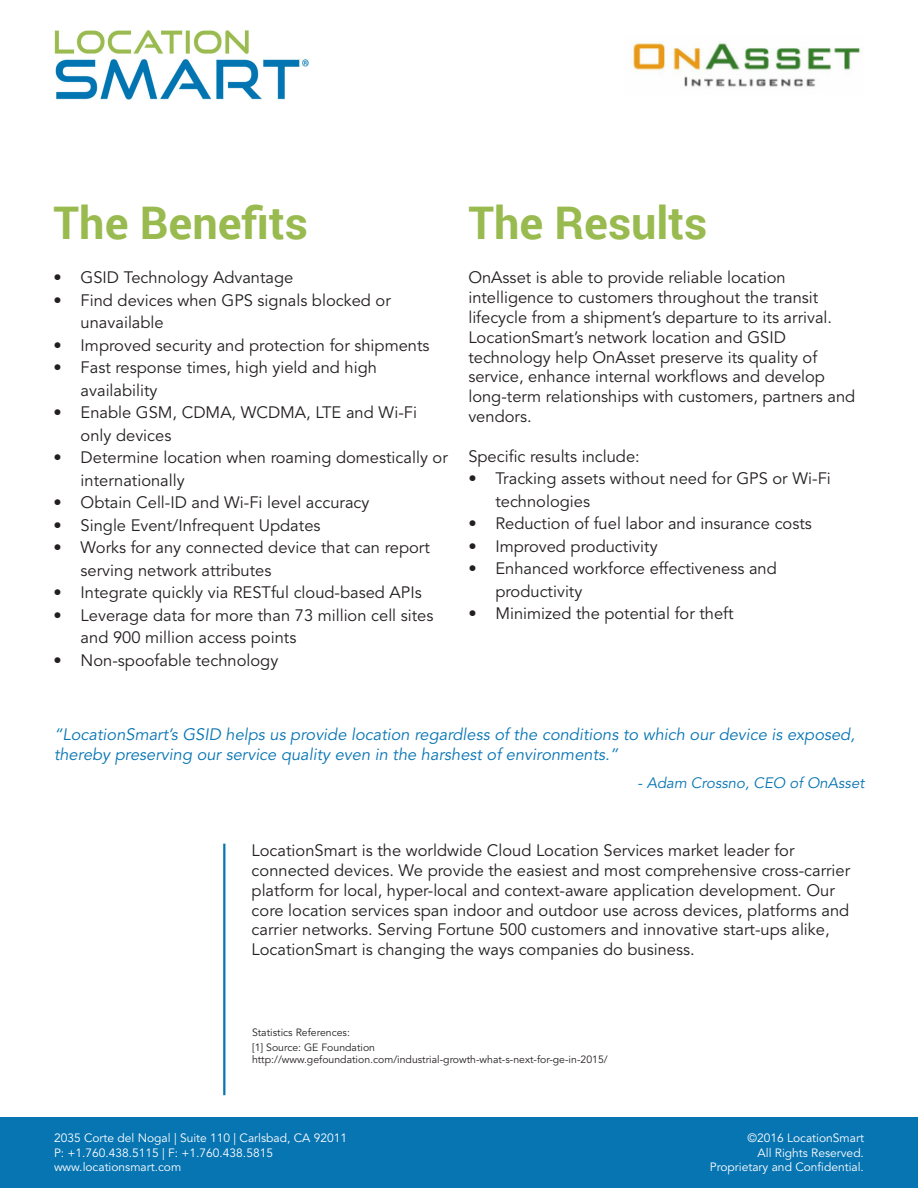
<style>
.page{position:relative;width:918px;height:1188px;background:#fff}
.page>*{position:absolute;margin:0;border:0;box-sizing:border-box;transform-origin:0 0}
.t1{font:700 45px "Roboto";color:#98ba4f}
.t2{font:16.5px/19.8px "Avenir";color:#231f20}
.t3{font:italic 16.5px/19.8px "Avenir";color:#0875b3}
.t4{font:italic 15px "Avenir";color:#0875b3}
.t5{font:12px/14.4px "Avenir";color:#fff}
.t6{font:10.5px/15px "Avenir";color:#231f20}
</style>
<div class="page">
<div style="left:0;top:1118px;width:918px;height:70px;background:#0875b3"></div>
<hr style="left:223px;top:844px;width:2px;height:251px;background:#0875b3">
<img style="left:54px;top:30px;width:255px;height:70px">
<img style="left:631px;top:41px;width:230px;height:46px">
<p class="t1" style="left:54px;top:191px;width:256px">The Benefits</p>
<p class="t1" style="left:468px;top:191px;width:241px">The Results</p>
<p class="t2" style="left:54px;top:268px;width:241px">• GSID Technology Advantage</p>
<p class="t2" style="left:81px;top:290px;width:312px;line-height:22.5px;text-indent:-27px">• Find devices when GPS signals blocked or unavailable</p>
<p class="t2" style="left:54px;top:336px;width:377px">• Improved security and protection for shipments</p>
<p class="t2" style="left:81px;top:357px;width:298px;line-height:22.5px;text-indent:-27px">• Fast response times, high yield and high availability</p>
<p class="t2" style="left:81px;top:402px;width:338px;line-height:22.5px;text-indent:-27px">• Enable GSM, CDMA, WCDMA, LTE and Wi-Fi only devices</p>
<p class="t2" style="left:81px;top:447px;width:369px;line-height:22.5px;text-indent:-27px">• Determine location when roaming domestically or internationally</p>
<p class="t2" style="left:54px;top:493px;width:317px">• Obtain Cell-ID and Wi-Fi level accuracy</p>
<p class="t2" style="left:54px;top:516px;width:268px">• Single Event/Infrequent Updates</p>
<p class="t2" style="left:81px;top:537px;width:351px;line-height:22.5px;text-indent:-27px">• Works for any connected device that can report serving network attributes</p>
<p class="t2" style="left:54px;top:583px;width:370px">• Integrate quickly via RESTful cloud-based APIs</p>
<p class="t2" style="left:81px;top:605px;width:354px;line-height:22.5px;text-indent:-27px">• Leverage data for more than 73 million cell sites and 900 million access points</p>
<p class="t2" style="left:54px;top:651px;width:226px">• Non-spoofable technology</p>
<p class="t2" style="left:468px;top:268px;width:389px">OnAsset is able to provide reliable location intelligence to customers throughout the transit lifecycle from a shipment’s departure to its arrival.<br>LocationSmart’s network location and GSID technology help OnAsset preserve its quality of service, enhance internal workflows and develop long-term relationships with customers, partners and vendors.</p>
<p class="t2" style="left:468px;top:447px;width:173px">Specific results include:</p>
<p class="t2" style="left:495px;top:468px;width:337px;line-height:22.5px;text-indent:-27px">• Tracking assets without need for GPS or Wi-Fi technologies</p>
<p class="t2" style="left:468px;top:514px;width:345px">• Reduction of fuel labor and insurance costs</p>
<p class="t2" style="left:468px;top:537px;width:191px">• Improved productivity</p>
<p class="t2" style="left:495px;top:558px;width:283px;line-height:22.5px;text-indent:-27px">• Enhanced workforce effectiveness and productivity</p>
<p class="t2" style="left:468px;top:604px;width:267px">• Minimized the potential for theft</p>
<p class="t3" style="left:54px;top:725px;width:802px">“LocationSmart’s GSID helps us provide location regardless of the conditions to which our device is exposed, thereby preserving our service quality even in the harshest of environments.”</p>
<p class="t4" style="left:638px;top:774px;width:228px">- Adam Crossno, CEO of OnAsset</p>
<p class="t2" style="left:252px;top:841px;width:600px">LocationSmart is the worldwide Cloud Location Services market leader for connected devices. We provide the easiest and most comprehensive cross-carrier platform for local, hyper-local and context-aware application development. Our core location services span indoor and outdoor use across devices, platforms and carrier networks. Serving Fortune 500 customers and innovative start-ups alike, LocationSmart is changing the ways companies do business.</p>
<p class="t6" style="left:252px;top:1025px;width:125px">Statistics References:<br>[1] Source: GE Foundation</p>
<p class="t6" style="left:252px;top:1053px;width:357px">http://www.gefoundation.com/industrial-growth-what-s-next-for-ge-in-2015/</p>
<p class="t5" style="left:54px;top:1131px;width:295px">2035 Corte del Nogal | Suite 110 | Carlsbad, CA 92011<br>P: +1.760.438.5115 | F: +1.760.438.5815</p>
<p class="t5" style="left:54px;top:1160px;width:129px">www.locationsmart.com</p>
<p class="t5" style="left:748px;top:1131px;width:118px">©2016 LocationSmart</p>
<p class="t5" style="left:710px;top:1146px;width:156px;text-align:right">All Rights Reserved.<br>Proprietary and Confidential.</p>
</div>
